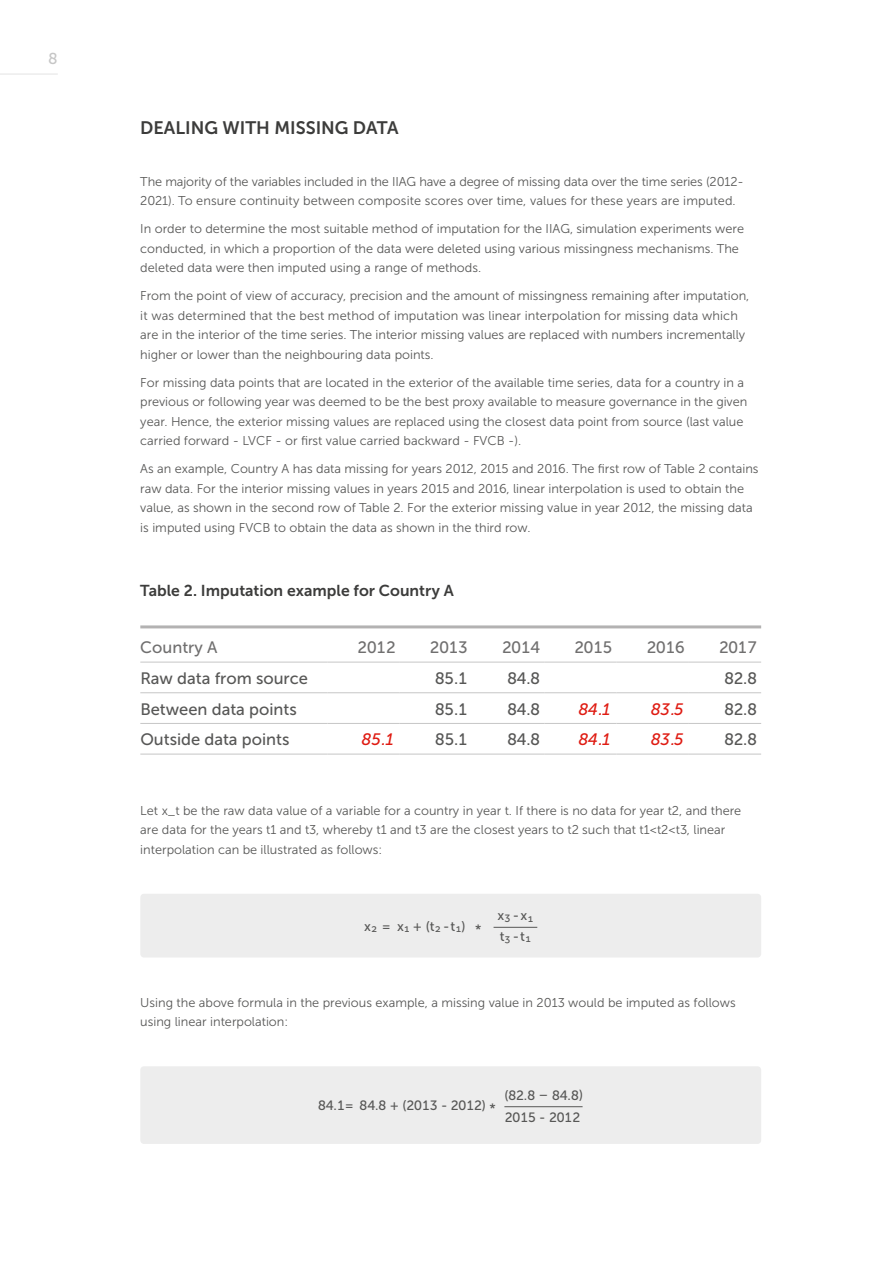
<style>
.page{position:relative;width:893px;height:1263px;background:#fff}
.page>*{position:absolute;margin:0;border:0;box-sizing:border-box;transform-origin:0 0}
.t1{font:18px "Museo Sans 700";color:#3c3c3b}
.t2{font:16.5px "Museo Sans 500";color:#575756}
.t3{font:16.5px "Museo Sans 500";color:#706f6f}
.t4{font:italic 16.5px "Museo Sans 500";color:#df1b12}
.t5{font:15.75px "Museo Sans 700";color:#3c3c3b}
.t6{font:15.75px "Museo Sans 500";color:#c6c6c6}
.t7{font:13.5px "Museo Sans 500";color:#575756}
.t8{font:12.75px/19.5px "Museo Sans 300";color:#575756}
</style>
<div class="page">
<hr style="left:0;top:74px;width:58px;height:1px;background:#e3e3e3">
<hr style="left:140px;top:625px;width:621px;height:3px;background:#b3b2b2">
<hr style="left:140px;top:662px;width:187px;height:1px;background:#c6c6c6">
<hr style="left:327px;top:662px;width:73px;height:1px;background:#c6c6c6">
<hr style="left:400px;top:662px;width:72px;height:1px;background:#c6c6c6">
<hr style="left:472px;top:662px;width:72px;height:1px;background:#c6c6c6">
<hr style="left:544px;top:662px;width:73px;height:1px;background:#c6c6c6">
<hr style="left:617px;top:662px;width:72px;height:1px;background:#c6c6c6">
<hr style="left:689px;top:662px;width:72px;height:1px;background:#c6c6c6">
<hr style="left:140px;top:692px;width:187px;height:1px;background:#c6c6c6">
<hr style="left:327px;top:692px;width:73px;height:1px;background:#c6c6c6">
<hr style="left:400px;top:692px;width:72px;height:1px;background:#c6c6c6">
<hr style="left:472px;top:692px;width:72px;height:1px;background:#c6c6c6">
<hr style="left:544px;top:692px;width:73px;height:1px;background:#c6c6c6">
<hr style="left:617px;top:692px;width:72px;height:1px;background:#c6c6c6">
<hr style="left:689px;top:692px;width:72px;height:1px;background:#c6c6c6">
<hr style="left:140px;top:723px;width:187px;height:1px;background:#c6c6c6">
<hr style="left:327px;top:723px;width:73px;height:1px;background:#c6c6c6">
<hr style="left:400px;top:723px;width:72px;height:1px;background:#c6c6c6">
<hr style="left:472px;top:723px;width:72px;height:1px;background:#c6c6c6">
<hr style="left:544px;top:723px;width:73px;height:1px;background:#c6c6c6">
<hr style="left:617px;top:723px;width:72px;height:1px;background:#c6c6c6">
<hr style="left:689px;top:723px;width:72px;height:1px;background:#c6c6c6">
<hr style="left:140px;top:754px;width:187px;height:1px;background:#c6c6c6">
<hr style="left:327px;top:754px;width:73px;height:1px;background:#c6c6c6">
<hr style="left:400px;top:754px;width:72px;height:1px;background:#c6c6c6">
<hr style="left:472px;top:754px;width:72px;height:1px;background:#c6c6c6">
<hr style="left:544px;top:754px;width:73px;height:1px;background:#c6c6c6">
<hr style="left:617px;top:754px;width:72px;height:1px;background:#c6c6c6">
<hr style="left:689px;top:754px;width:72px;height:1px;background:#c6c6c6">
<div style="left:140px;top:894px;width:621px;height:63px;background:#ededed;border-radius:4px"></div>
<hr style="left:494px;top:927px;width:43px;height:1px;background:#575756">
<div style="left:140px;top:1066px;width:621px;height:78px;background:#ededed;border-radius:4px"></div>
<hr style="left:504px;top:1106px;width:79px;height:1px;background:#575756">
<p class="t6" style="left:48px;top:50px;width:11px">8</p>
<h1 class="t1" style="left:140px;top:117px;width:260px">DEALING WITH MISSING DATA</h1>
<p class="t8" style="left:140px;top:172px;width:605px">The majority of the variables included in the IIAG have a degree of missing data over the time series (2012-<br>2021). To ensure continuity between composite scores over time, values for these years are imputed.</p>
<p class="t8" style="left:140px;top:219px;width:605px">In order to determine the most suitable method of imputation for the IIAG, simulation experiments were conducted, in which a proportion of the data were deleted using various missingness mechanisms. The deleted data were then imputed using a range of methods.</p>
<p class="t8" style="left:140px;top:286px;width:611px">From the point of view of accuracy, precision and the amount of missingness remaining after imputation, it was determined that the best method of imputation was linear interpolation for missing data which are in the interior of the time series. The interior missing values are replaced with numbers incrementally higher or lower than the neighbouring data points.</p>
<p class="t8" style="left:140px;top:373px;width:608px">For missing data points that are located in the exterior of the available time series, data for a country in a previous or following year was deemed to be the best proxy available to measure governance in the given year. Hence, the exterior missing values are replaced using the closest data point from source (last value carried forward - LVCF - or first value carried backward - FVCB -).</p>
<p class="t8" style="left:140px;top:459px;width:620px">As an example, Country A has data missing for years 2012, 2015 and 2016. The first row of Table 2 contains raw data. For the interior missing values in years 2015 and 2016, linear interpolation is used to obtain the value, as shown in the second row of Table 2. For the exterior missing value in year 2012, the missing data is imputed using FVCB to obtain the data as shown in the third row.</p>
<p class="t5" style="left:140px;top:582px;width:315px">Table 2. Imputation example for Country A</p>
<p class="t3" style="left:140px;top:638px;width:79px">Country A</p>
<p class="t3" style="left:358px;top:638px;width:39px">2012</p>
<p class="t3" style="left:430px;top:638px;width:39px">2013</p>
<p class="t3" style="left:502px;top:638px;width:39px">2014</p>
<p class="t3" style="left:574px;top:638px;width:39px">2015</p>
<p class="t3" style="left:647px;top:638px;width:39px">2016</p>
<p class="t3" style="left:719px;top:638px;width:39px">2017</p>
<p class="t2" style="left:140px;top:669px;width:169px">Raw data from source</p>
<p class="t2" style="left:435px;top:669px;width:34px">85.1</p>
<p class="t2" style="left:507px;top:669px;width:34px">84.8</p>
<p class="t2" style="left:724px;top:669px;width:34px">82.8</p>
<p class="t2" style="left:140px;top:700px;width:158px">Between data points</p>
<p class="t2" style="left:435px;top:700px;width:34px">85.1</p>
<p class="t2" style="left:507px;top:700px;width:34px">84.8</p>
<p class="t4" style="left:580px;top:700px;width:34px">84.1</p>
<p class="t4" style="left:652px;top:700px;width:34px">83.5</p>
<p class="t2" style="left:724px;top:700px;width:34px">82.8</p>
<p class="t2" style="left:140px;top:730px;width:151px">Outside data points</p>
<p class="t4" style="left:363px;top:730px;width:34px">85.1</p>
<p class="t2" style="left:435px;top:730px;width:34px">85.1</p>
<p class="t2" style="left:507px;top:730px;width:34px">84.8</p>
<p class="t4" style="left:580px;top:730px;width:34px">84.1</p>
<p class="t4" style="left:652px;top:730px;width:34px">83.5</p>
<p class="t2" style="left:724px;top:730px;width:34px">82.8</p>
<p class="t8" style="left:140px;top:801px;width:602px">Let x_t be the raw data value of a variable for a country in year t. If there is no data for year t2, and there are data for the years t1 and t3, whereby t1 and t3 are the closest years to t2 such that t1&lt;t2&lt;t3, linear interpolation can be illustrated as follows:</p>
<p class="t7" style="left:364px;top:919px;width:103px">x<sub>2</sub> = x<sub>1</sub> + (t<sub>2</sub> -t<sub>1</sub>)</p>
<p class="t7" style="left:475px;top:922px;width:8px">*</p>
<p class="t7" style="left:497px;top:908px;width:37px">x<sub>3</sub> -x<sub>1</sub></p>
<p class="t7" style="left:500px;top:929px;width:33px">t<sub>3</sub> -t<sub>1</sub></p>
<p class="t8" style="left:140px;top:993px;width:597px">Using the above formula in the previous example, a missing value in 2013 would be imputed as follows using linear interpolation:</p>
<p class="t7" style="left:318px;top:1098px;width:179px">84.1= 84.8 + (2013 - 2012) *</p>
<p class="t7" style="left:504px;top:1087px;width:81px">(82.8 – 84.8)</p>
<p class="t7" style="left:505px;top:1109px;width:77px">2015 - 2012</p>
</div>
